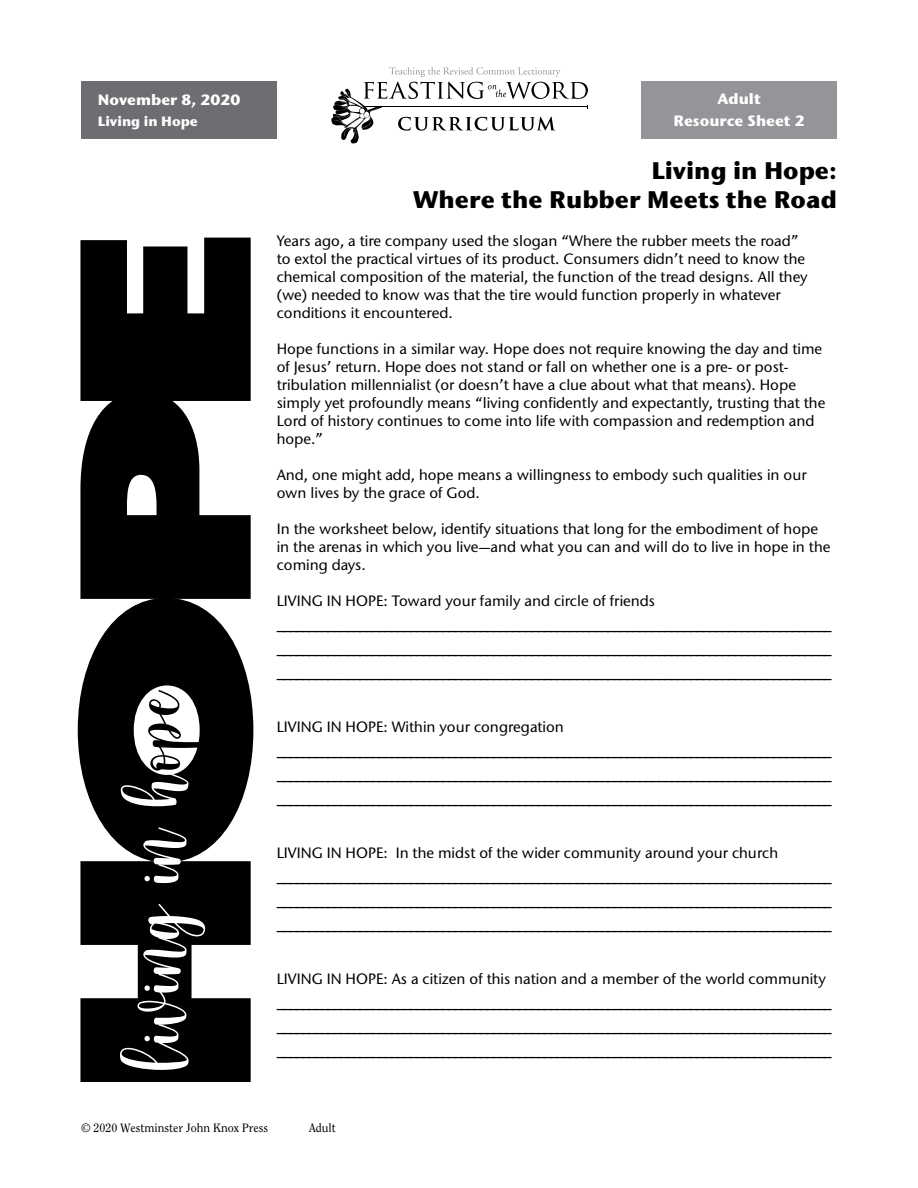
<style>
.page{position:relative;width:918px;height:1188px;background:#fff}
.page>*{position:absolute;margin:0;border:0;box-sizing:border-box;transform-origin:0 0}
.t1{font:700 24px/28.8px "Stone Sans ITC Std";color:#000;text-align:right}
.t2{font:500 15px/18px "Stone Sans ITC Std";color:#000}
.t3{font:700 15px/22.5px "Stone Sans ITC Std";color:#fff;text-align:center}
.t4{font:700 13.5px "Stone Sans ITC Std";color:#fff}
.t5{font:12px "Clearface Std";color:#000}
</style>
<div class="page">
<div style="left:641px;top:81px;width:196px;height:57px;background:#939598"></div>
<svg style="left:331px;top:67px;width:257px;height:77px"></svg>
<div style="left:81px;top:81px;width:196px;height:57px;background:#6d6e71"></div>
<svg style="left:78px;top:599px;width:175px;height:228px;fill:#000"></svg>
<svg style="left:80px;top:238px;width:171px;height:361px"></svg>
<svg style="left:80px;top:827px;width:171px;height:255px"></svg>
<svg style="left:121px;top:690px;width:82px;height:116px"></svg>
<p class="t3" style="left:98px;top:88px;width:144px">November 8, 2020</p>
<p class="t4" style="left:98px;top:112px;width:101px">Living in Hope</p>
<p class="t3" style="left:674px;top:87px;width:133px">Adult<br>Resource Sheet 2</p>
<h1 class="t1" style="left:413px;top:156px;width:425px">Living in Hope:<br>Where the Rubber Meets the Road</h1>
<p class="t2" style="left:277px;top:232px;width:532px">Years ago, a tire company used the slogan “Where the rubber meets the road” to extol the practical virtues of its product. Consumers didn’t need to know the chemical composition of the material, the function of the tread designs. All they (we) needed to know was that the tire would function properly in whatever conditions it encountered.</p>
<p class="t2" style="left:277px;top:340px;width:550px">Hope functions in a similar way. Hope does not require knowing the day and time of Jesus’ return. Hope does not stand or fall on whether one is a pre- or post&shy;tribulation millennialist (or doesn’t have a clue about what that means). Hope simply yet profoundly means “living confidently and expectantly, trusting that the Lord of history continues to come into life with compassion and redemption and hope.”</p>
<p class="t2" style="left:277px;top:466px;width:531px">And, one might add, hope means a willingness to embody such qualities in our own lives by the grace of God.</p>
<p class="t2" style="left:277px;top:520px;width:555px">In the worksheet below, identify situations that long for the embodiment of hope in the arenas in which you live—and what you can and will do to live in hope in the coming days.</p>
<p class="t2" style="left:277px;top:589px;width:556px;line-height:24px">LIVING IN HOPE: Toward your family and circle of friends _______________________________________________________________________________________ _______________________________________________________________________________________ _______________________________________________________________________________________</p>
<p class="t2" style="left:277px;top:715px;width:556px;line-height:24px">LIVING IN HOPE: Within your congregation _______________________________________________________________________________________ _______________________________________________________________________________________ _______________________________________________________________________________________</p>
<p class="t2" style="left:277px;top:841px;width:556px;line-height:24px">LIVING IN HOPE: In the midst of the wider community around your church _______________________________________________________________________________________ _______________________________________________________________________________________ _______________________________________________________________________________________</p>
<p class="t2" style="left:277px;top:967px;width:556px;line-height:24px">LIVING IN HOPE: As a citizen of this nation and a member of the world community _______________________________________________________________________________________ _______________________________________________________________________________________ _______________________________________________________________________________________</p>
<p class="t5" style="left:81px;top:1121px;width:189px">© 2020 Westminster John Knox Press</p>
<p class="t5" style="left:309px;top:1121px;width:28px">Adult</p>
</div>
